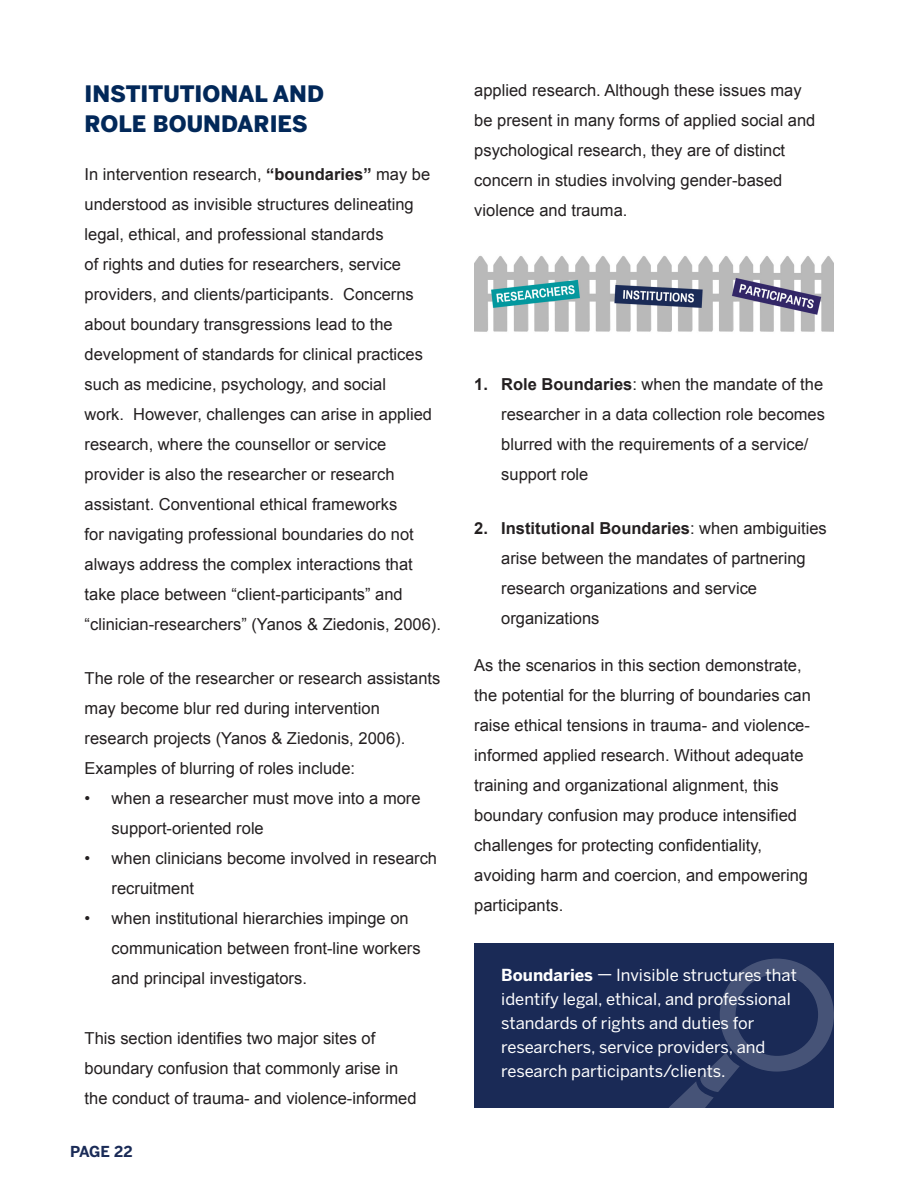
<style>
.page{position:relative;width:918px;height:1188px;background:#fff}
.page>*{position:absolute;margin:0;border:0;box-sizing:border-box;transform-origin:0 0}
.t1{font:900 22.5px/30px "Benton Sans";color:#022859}
.t2{font:16.5px/30px "Arial";color:#231f20}
.t3{font:16.5px/24px "Benton Sans";color:#fff}
.t4{font:700 15px "Benton Sans";letter-spacing:-.02em;color:#1a2b57}
.s1{font-weight:700}
</style>
<div class="page">
<div style="left:475px;top:943px;width:359px;height:165px;background:#1a2a56"></div>
<img style="left:475px;top:255px;width:359px;height:77px">
<svg style="left:669px;top:959px;width:165px;height:149px"></svg>
<h2 class="t1" style="left:85px;top:79px;width:241px">INSTITUTIONAL AND<br>ROLE BOUNDARIES</h2>
<p class="t2" style="left:85px;top:159px;width:358px">In intervention research, <span class="s1">“boundaries”</span> may be understood as invisible structures delineating legal, ethical, and professional standards<br>of rights and duties for researchers, service providers, and clients/participants. Concerns about boundary transgressions lead to the development of standards for clinical practices such as medicine, psychology, and social<br>work. However, challenges can arise in applied research, where the counsellor or service provider is also the researcher or research assistant. Conventional ethical frameworks<br>for navigating professional boundaries do not always address the complex interactions that take place between “client-participants” and “clinician-researchers” (Yanos &amp; Ziedonis, 2006).</p>
<p class="t2" style="left:85px;top:663px;width:357px">The role of the researcher or research assistants may become blur red during intervention research projects (Yanos &amp; Ziedonis, 2006).<br>Examples of blurring of roles include:</p>
<p class="t2" style="left:112px;top:783px;width:311px;text-indent:-27px">• when a researcher must move into a more support-oriented role</p>
<p class="t2" style="left:112px;top:843px;width:327px;text-indent:-27px">• when clinicians become involved in research recruitment</p>
<p class="t2" style="left:112px;top:903px;width:311px;text-indent:-27px">• when institutional hierarchies impinge on communication between front-line workers and principal investigators.</p>
<p class="t2" style="left:85px;top:1023px;width:333px">This section identifies two major sites of boundary confusion that commonly arise in the conduct of trauma- and violence-informed</p>
<p class="t4" style="left:70px;top:1142px;width:64px">PAGE 22</p>
<p class="t2" style="left:474px;top:75px;width:343px">applied research. Although these issues may be present in many forms of applied social and psychological research, they are of distinct concern in studies involving gender-based violence and trauma.</p>
<p class="t2" style="left:501px;top:369px;width:325px;text-indent:-27px"><span class="s1">1. Role Boundaries</span>: when the mandate of the researcher in a data collection role becomes blurred with the requirements of a service/ support role</p>
<p class="t2" style="left:501px;top:513px;width:327px;text-indent:-27px"><span class="s1">2. Institutional Boundaries</span>: when ambiguities arise between the mandates of partnering research organizations and service organizations</p>
<p class="t2" style="left:474px;top:650px;width:338px">As the scenarios in this section demonstrate, the potential for the blurring of boundaries can raise ethical tensions in trauma- and violence&shy;informed applied research. Without adequate training and organizational alignment, this boundary confusion may produce intensified challenges for protecting confidentiality, avoiding harm and coercion, and empowering participants.</p>
<p class="t3" style="left:501px;top:963px;width:297px"><span class="s1">Boundaries</span> — Invisible structures that identify legal, ethical, and professional standards of rights and duties for researchers, service providers, and research participants/clients.</p>
</div>
